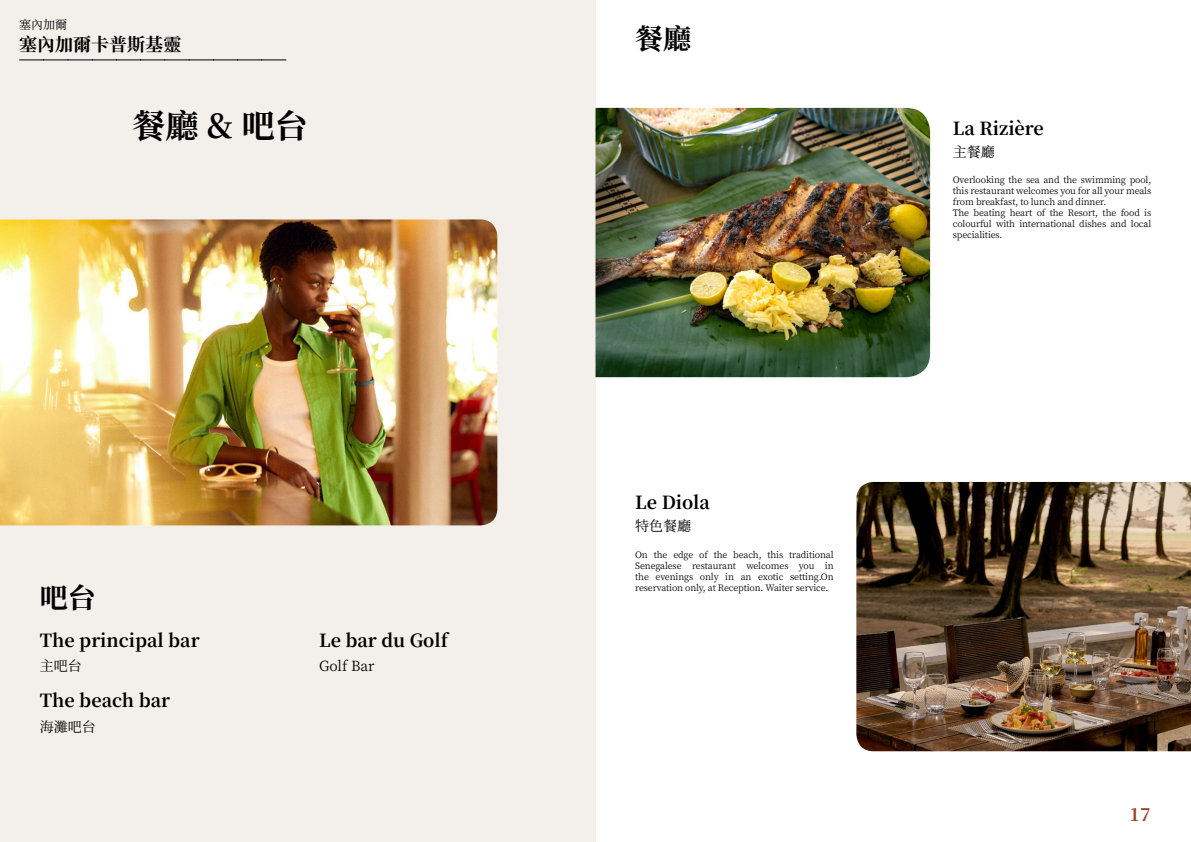
<style>
.page{position:relative;width:1191px;height:842px;background:#fff}
.page>*{position:absolute;margin:0;border:0;box-sizing:border-box;transform-origin:0 0}
.t1{font:700 33px "Noto Serif SC";color:#000}
.t2{font:700 28px "Noto Serif SC";color:#000}
.t3{font:700 18px "Noto Serif SC";color:#000}
.t4{font:700 18px "Noto Serif SC";color:#9d432c}
.t5{font:14px "Noto Serif SC";color:#000}
.t6{font:12px "Noto Serif SC";color:#000}
.t7{font:9px/11px "Noto Serif SC";letter-spacing:-.015em;color:#000}
</style>
<div class="page">
<div style="left:0;top:0;width:595px;height:842px;background:#f3f0ec"></div>
<img style="left:0;top:219px;width:497px;height:306px">
<img style="left:595px;top:108px;width:335px;height:269px">
<img style="left:856px;top:482px;width:335px;height:269px">
<svg style="left:20px;top:60px;width:266px;height:1px"></svg>
<h3 class="t6" style="left:19px;top:17px;width:49px">塞內加爾</h3>
<h3 class="t3" style="left:19px;top:34px;width:164px">塞內加爾卡普斯基靈</h3>
<h1 class="t1" style="left:133px;top:107px;width:177px">餐廳 &amp; 吧台</h1>
<h2 class="t2" style="left:40px;top:582px;width:57px">吧台</h2>
<h3 class="t3" style="left:40px;top:630px;width:161px">The principal bar</h3>
<h3 class="t5" style="left:40px;top:658px;width:43px">主吧台</h3>
<h3 class="t3" style="left:40px;top:690px;width:132px">The beach bar</h3>
<h3 class="t5" style="left:40px;top:719px;width:57px">海灘吧台</h3>
<h3 class="t3" style="left:319px;top:630px;width:130px">Le bar du Golf</h3>
<h3 class="t5" style="left:319px;top:658px;width:57px">Golf Bar</h3>
<h2 class="t2" style="left:635px;top:23px;width:57px">餐廳</h2>
<h3 class="t3" style="left:635px;top:493px;width:76px">Le Diola</h3>
<h3 class="t5" style="left:635px;top:518px;width:57px">特色餐廳</h3>
<p class="t7" style="left:635px;top:549px;width:200px;text-align:justify">On the edge of the beach, this traditional Senegalese restaurant welcomes you in the evenings only in an exotic setting.On reservation only, at Reception. Waiter service.</p>
<h3 class="t3" style="left:952px;top:119px;width:93px">La Rizière</h3>
<h3 class="t5" style="left:952px;top:144px;width:43px">主餐廳</h3>
<p class="t7" style="left:952px;top:175px;width:200px">Overlooking the sea and the swimming pool, this restaurant welcomes you for all your meals from breakfast, to lunch and dinner.<br>The beating heart of the Resort, the food is colourful with international dishes and local specialities.</p>
<h3 class="t4" style="left:1129px;top:804px;width:23px">17</h3>
</div>
